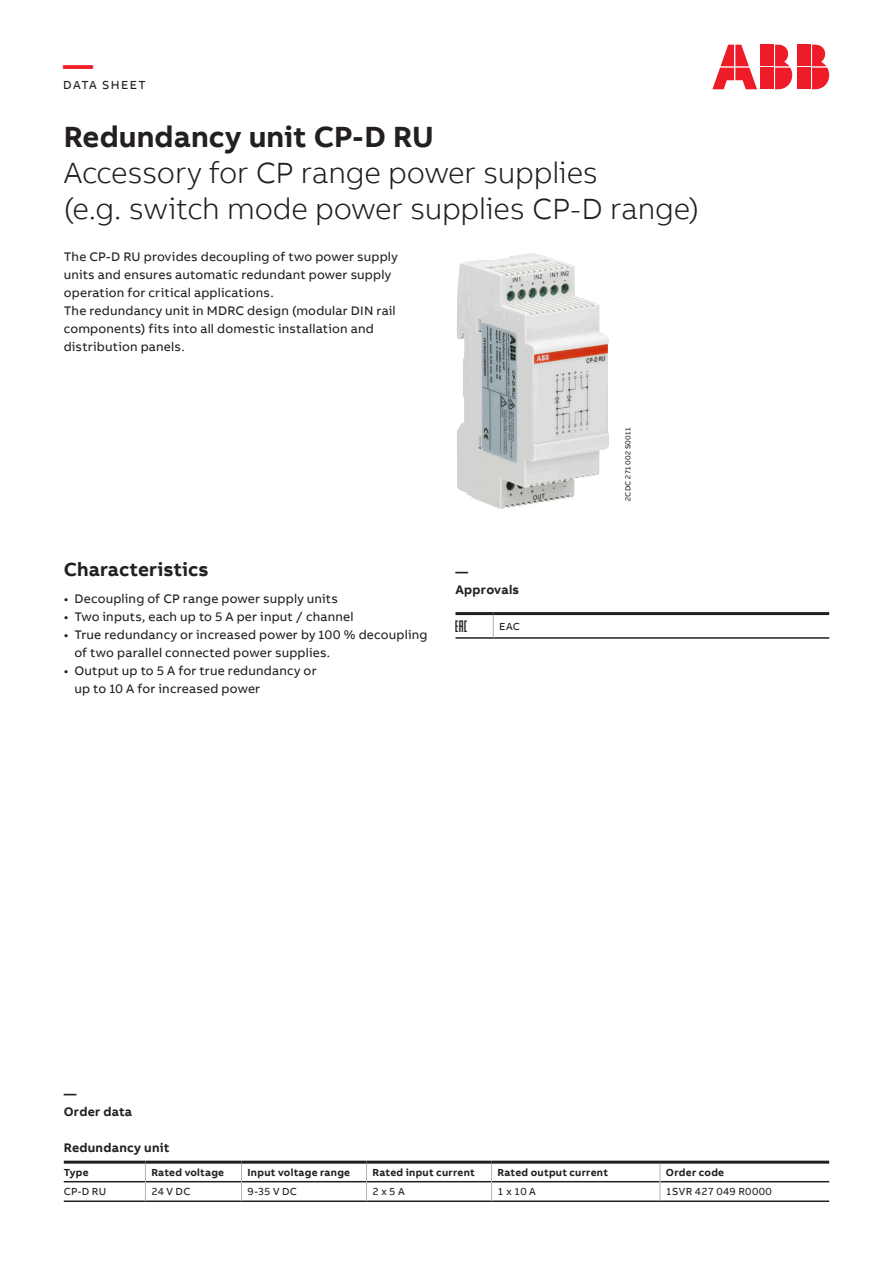
<style>
.page{position:relative;width:893px;height:1263px;background:#fff}
.page>*{position:absolute;margin:0;border:0;box-sizing:border-box;transform-origin:0 0}
.Subheadline_M_20pt_2{font:300 30px/36px "AB Bvoice";letter-spacing:-.005em;color:#231f20}
.Headline_M_20pt_24pt{font:700 30px "AB Bvoice";letter-spacing:.005em;color:#231f20}
.t1{font:700 30px "AB Bvoice";color:#ee1d23}
.Headline_S_13pt_18pt{font:700 19.5px "AB Bvoice";letter-spacing:.005em;color:#231f20}
.t2{font:16.5px "Approvals One";color:#231f20}
.Copytext_8_5pt_12pt{font:12.75px/18px "AB Bvoice";letter-spacing:.015em;color:#231f20}
.Paragraph_Title_8_5p{font:700 12.75px "AB Bvoice";letter-spacing:.02em;color:#231f20}
.t3{font:12px "AB Bvoice";letter-spacing:.11em;color:#231f20}
.Table_Title_Left_7pt{font:700 10.5px "AB Bvoice";letter-spacing:.025em;color:#231f20}
.Table_Content_Left_7{font:10.5px "AB Bvoice";letter-spacing:.025em;color:#231f20}
.Picture_no_5pt_6pt{font:7.5px "AB Bvoice";letter-spacing:.035em;color:#231f20}
</style>
<div class="page">
<div style="left:798px;top:45px;width:13px;height:21px;background:#ee1c28"></div>
<div style="left:798px;top:68px;width:13px;height:21px;background:#ee1c28"></div>
<svg style="left:812px;top:45px;width:17px;height:44px"></svg>
<svg style="left:712px;top:45px;width:45px;height:44px"></svg>
<div style="left:761px;top:45px;width:13px;height:21px;background:#ee1c28"></div>
<div style="left:761px;top:68px;width:13px;height:21px;background:#ee1c28"></div>
<svg style="left:775px;top:45px;width:17px;height:44px"></svg>
<img style="left:457px;top:253px;width:152px;height:256px">
<hr style="left:455px;top:612px;width:38px;height:3px;background:#231f20">
<hr style="left:493px;top:612px;width:336px;height:3px;background:#231f20">
<hr style="left:455px;top:637px;width:38px;height:2px;background:#231f20">
<hr style="left:493px;top:637px;width:336px;height:2px;background:#231f20">
<svg style="left:493px;top:615px;width:1px;height:22px"></svg>
<hr style="left:64px;top:1161px;width:81px;height:3px;background:#231f20">
<hr style="left:145px;top:1161px;width:97px;height:3px;background:#231f20">
<hr style="left:242px;top:1161px;width:125px;height:3px;background:#231f20">
<hr style="left:367px;top:1161px;width:125px;height:3px;background:#231f20">
<hr style="left:492px;top:1161px;width:168px;height:3px;background:#231f20">
<hr style="left:660px;top:1161px;width:169px;height:3px;background:#231f20">
<hr style="left:64px;top:1181px;width:81px;height:1px;background:#231f20">
<hr style="left:146px;top:1181px;width:95px;height:1px;background:#231f20">
<hr style="left:242px;top:1181px;width:124px;height:1px;background:#231f20">
<hr style="left:367px;top:1181px;width:124px;height:1px;background:#231f20">
<hr style="left:492px;top:1181px;width:168px;height:1px;background:#231f20">
<hr style="left:660px;top:1181px;width:169px;height:1px;background:#231f20">
<hr style="left:64px;top:1200px;width:81px;height:2px;background:#231f20">
<hr style="left:145px;top:1200px;width:97px;height:2px;background:#231f20">
<hr style="left:242px;top:1200px;width:125px;height:2px;background:#231f20">
<hr style="left:367px;top:1200px;width:125px;height:2px;background:#231f20">
<hr style="left:492px;top:1200px;width:168px;height:2px;background:#231f20">
<hr style="left:660px;top:1200px;width:169px;height:2px;background:#231f20">
<svg style="left:145px;top:1164px;width:1px;height:36px"></svg>
<svg style="left:241px;top:1164px;width:1px;height:36px"></svg>
<svg style="left:366px;top:1164px;width:1px;height:36px"></svg>
<svg style="left:491px;top:1164px;width:1px;height:36px"></svg>
<svg style="left:660px;top:1164px;width:1px;height:36px"></svg>
<h1 class="t1" style="left:63px;top:46px;width:31px">—</h1>
<p class="t3" style="left:63px;top:78px;width:84px">DATA SHEET</p>
<p class="Headline_M_20pt_24pt" style="left:64px;top:118px;width:371px">Redundancy unit CP-D RU</p>
<p class="Subheadline_M_20pt_2" style="left:64px;top:155px;width:637px">Accessory for CP range power supplies<br>(e.g. switch mode power supplies CP-D range)</p>
<p class="Copytext_8_5pt_12pt" style="left:64px;top:248px;width:335px">The CP-D RU provides decoupling of two power supply units and ensures automatic redundant power supply operation for critical applications.</p>
<p class="Copytext_8_5pt_12pt" style="left:64px;top:302px;width:333px">The redundancy unit in MDRC design (modular DIN rail components) fits into all domestic installation and distribution panels.</p>
<p class="Headline_S_13pt_18pt" style="left:64px;top:557px;width:146px">Characteristics</p>
<p class="Copytext_8_5pt_12pt" style="left:64px;top:589px;width:276px">• Decoupling of CP range power supply units</p>
<p class="Copytext_8_5pt_12pt" style="left:64px;top:607px;width:291px">• Two inputs, each up to 5 A per input / channel</p>
<p class="Copytext_8_5pt_12pt" style="left:74px;top:625px;width:355px;text-indent:-11px">• True redundancy or increased power by 100 % decoupling of two parallel connected power supplies.</p>
<p class="Copytext_8_5pt_12pt" style="left:74px;top:661px;width:244px;text-indent:-11px">• Output up to 5 A for true redundancy or up to 10 A for increased power</p>
<p class="Paragraph_Title_8_5p" style="left:455px;top:564px;width:14px">—</p>
<p class="Paragraph_Title_8_5p" style="left:455px;top:582px;width:65px">Approvals</p>
<p class="t2" style="left:455px;top:617px;width:13px">R</p>
<p class="Table_Content_Left_7" style="left:499px;top:620px;width:22px">EAC</p>
<p class="Picture_no_5pt_6pt" style="left:623px;top:501px;width:75px;rotate:-90deg">2CDC 271 002 S0011</p>
<p class="Paragraph_Title_8_5p" style="left:64px;top:1086px;width:14px">—</p>
<p class="Paragraph_Title_8_5p" style="left:64px;top:1104px;width:70px">Order data</p>
<p class="Paragraph_Title_8_5p" style="left:64px;top:1140px;width:107px">Redundancy unit</p>
<p class="Table_Title_Left_7pt" style="left:64px;top:1165px;width:26px">Type</p>
<p class="Table_Title_Left_7pt" style="left:151px;top:1165px;width:74px">Rated voltage</p>
<p class="Table_Title_Left_7pt" style="left:248px;top:1165px;width:104px">Input voltage range</p>
<p class="Table_Title_Left_7pt" style="left:373px;top:1165px;width:104px">Rated input current</p>
<p class="Table_Title_Left_7pt" style="left:498px;top:1165px;width:112px">Rated output current</p>
<p class="Table_Title_Left_7pt" style="left:666px;top:1165px;width:60px">Order code</p>
<p class="Table_Content_Left_7" style="left:64px;top:1185px;width:44px">CP-D RU</p>
<p class="Table_Content_Left_7" style="left:151px;top:1185px;width:41px">24 V DC</p>
<p class="Table_Content_Left_7" style="left:248px;top:1185px;width:51px">9-35 V DC</p>
<p class="Table_Content_Left_7" style="left:373px;top:1185px;width:34px">2 x 5 A</p>
<p class="Table_Content_Left_7" style="left:498px;top:1185px;width:40px">1 x 10 A</p>
<p class="Table_Content_Left_7" style="left:666px;top:1185px;width:107px">1SVR 427 049 R0000</p>
</div>
